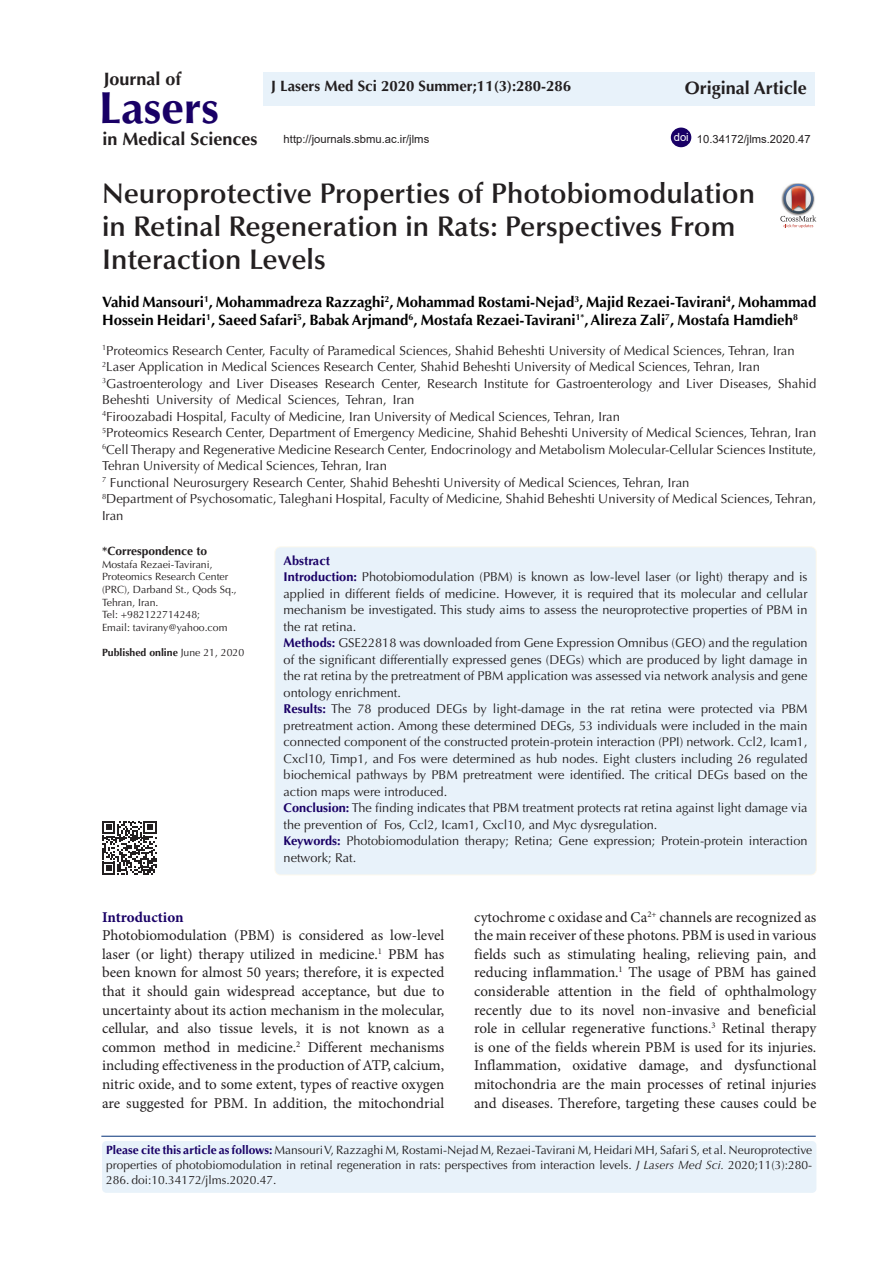
<style>
.page{position:relative;width:893px;height:1263px;background:#fff}
.page>*{position:absolute;margin:0;border:0;box-sizing:border-box;transform-origin:0 0}
.t1{font:700 45px "Optima LT Std";color:#190066}
.t2{font:600 28.5px/33px "Optima LT Std";color:#231f20}
.t3{font:700 18px "Optima LT Std";color:#231f20}
.t4{font:15px/18.6px "Minion Pro";color:#231f20;text-align:justify}
.t5{font:700 15px/18px "Optima LT Std";color:#000}
.t6{font:700 15px "Optima LT Std";color:#231f20}
.t7{font:700 15px "Minion Pro";letter-spacing:-.005em;color:#190066}
.t8{font:13.05px/16.5px "Optima LT Std";color:#231f20}
.t9{font:12.75px/16.5px "Optima LT Std";color:#231f20;text-align:justify}
.Default{font:700 12.75px "Optima LT Std";color:#190066}
.t10{font:12px/15px "Optima LT Std";color:#231f20;text-align:justify}
.t11{font:700 12px "Optima LT Std";color:#231f20}
.t12{font:11.25px "Arial";color:#231f20}
.t13{font:11.25px "Arial";color:#fff}
.t14{font:10.5px/12.6px "Optima LT Std";color:#231f20}
.t15{font:700 10.5px "Optima LT Std";color:#231f20}
.s1{font-weight:700;color:#190066}
.s2{font-weight:400}
.s3{font-style:italic}
</style>
<div class="page">
<hr style="left:101px;top:1136px;width:715px;height:1px;background:#053278">
<div style="left:102px;top:1141px;width:714px;height:52px;background:#e8f2fa;border-radius:4px"></div>
<img style="left:792px;top:183px;width:12px;height:1px">
<svg style="left:780px;top:184px;width:36px;height:44px"></svg>
<div style="left:649px;top:72px;width:166px;height:34px;background:#e8f2fa"></div>
<div style="left:671px;top:128px;width:20px;height:19px;background:#190066;border-radius:50%"></div>
<div style="left:275px;top:547px;width:541px;height:328px;background:#e8f2fa;border-radius:6px"></div>
<svg style="left:102px;top:821px;width:54px;height:54px"></svg>
<div style="left:263px;top:72px;width:386px;height:34px;background:#e8f2fa"></div>
<p class="t3" style="left:104px;top:68px;width:79px">Journal of</p>
<p class="t1" style="left:99px;top:81px;width:122px">Lasers</p>
<p class="t3" style="left:103px;top:129px;width:157px">in Medical Sciences</p>
<p class="t3" style="left:685px;top:77px;width:124px">Original Article</p>
<p class="t13" style="left:674px;top:129px;width:17px">doi</p>
<p class="t12" style="left:697px;top:131px;width:115px">10.34172/jlms.2020.47</p>
<p class="t2" style="left:102px;top:177px;width:655px">Neuroprotective Properties of Photobiomodulation in Retinal Regeneration in Rats: Perspectives From<br>Interaction Levels</p>
<p class="t5" style="left:102px;top:293px;width:716px">Vahid Mansouri<sup>1</sup>, Mohammadreza Razzaghi<sup>2</sup>, Mohammad Rostami-Nejad<sup>3</sup>, Majid Rezaei-Tavirani<sup>4</sup>, Mohammad<br>Hossein Heidari<sup>1</sup>, Saeed Safari<sup>5</sup>, Babak Arjmand<sup>6</sup>, Mostafa Rezaei-Tavirani<sup>1*</sup>,Alireza Zali<sup>7</sup>, Mostafa Hamdieh<sup>8</sup></p>
<p class="t8" style="left:102px;top:342px;width:694px"><sup>1</sup>Proteomics Research Center, Faculty of Paramedical Sciences, Shahid Beheshti University of Medical Sciences, Tehran, Iran</p>
<p class="t8" style="left:102px;top:359px;width:659px"><sup>2</sup>Laser Application in Medical Sciences Research Center, Shahid Beheshti University of Medical Sciences, Tehran, Iran</p>
<p class="t8" style="left:102px;top:375px;width:716px"><sup>3</sup>Gastroenterology and Liver Diseases Research Center, Research Institute for Gastroenterology and Liver Diseases, Shahid<br>Beheshti University of Medical Sciences, Tehran, Iran</p>
<p class="t8" style="left:102px;top:408px;width:519px"><sup>4</sup>Firoozabadi Hospital, Faculty of Medicine, Iran University of Medical Sciences, Tehran, Iran</p>
<p class="t8" style="left:102px;top:425px;width:716px"><sup>5</sup>Proteomics Research Center, Department of Emergency Medicine, Shahid Beheshti University of Medical Sciences, Tehran, Iran</p>
<p class="t8" style="left:102px;top:441px;width:716px"><sup>6</sup>Cell Therapy and Regenerative Medicine Research Center, Endocrinology and Metabolism Molecular-Cellular Sciences Institute,<br>Tehran University of Medical Sciences, Tehran, Iran</p>
<p class="t8" style="left:102px;top:474px;width:589px"><sup>7</sup> Functional Neurosurgery Research Center, Shahid Beheshti University of Medical Sciences, Tehran, Iran</p>
<p class="t8" style="left:102px;top:491px;width:716px"><sup>8</sup>Department of Psychosomatic, Taleghani Hospital, Faculty of Medicine, Shahid Beheshti University of Medical Sciences, Tehran,<br>Iran</p>
<p class="Default" style="left:284px;top:553px;width:48px">Abstract</p>
<p class="t9" style="left:284px;top:569px;width:525px"><span class="s1">Introduction:</span> Photobiomodulation (PBM) is known as low-level laser (or light) therapy and is applied in different fields of medicine. However, it is required that its molecular and cellular mechanism be investigated. This study aims to assess the neuroprotective properties of PBM in the rat retina.</p>
<p class="t9" style="left:284px;top:635px;width:526px"><span class="s1">Methods:</span> GSE22818 was downloaded from Gene Expression Omnibus (GEO) and the regulation of the significant differentially expressed genes (DEGs) which are produced by light damage in the rat retina by the pretreatment of PBM application was assessed via network analysis and gene ontology enrichment.</p>
<p class="t9" style="left:284px;top:701px;width:525px"><span class="s1">Results:</span> The 78 produced DEGs by light-damage in the rat retina were protected via PBM pretreatment action. Among these determined DEGs, 53 individuals were included in the main connected component of the constructed protein-protein interaction (PPI) network. Ccl2, Icam1, Cxcl10, Timp1, and Fos were determined as hub nodes. Eight clusters including 26 regulated biochemical pathways by PBM pretreatment were identified. The critical DEGs based on the action maps were introduced.</p>
<p class="t9" style="left:284px;top:800px;width:525px"><span class="s1">Conclusion:</span> The finding indicates that PBM treatment protects rat retina against light damage via the prevention of Fos, Ccl2, Icam1, Cxcl10, and Myc dysregulation.</p>
<p class="t9" style="left:284px;top:833px;width:525px"><span class="s1">Keywords:</span> Photobiomodulation therapy; Retina; Gene expression; Protein-protein interaction network; Rat.</p>
<p class="t6" style="left:271px;top:78px;width:302px">J Lasers Med Sci 2020 Summer;11(3):280-286</p>
<p class="t12" style="left:284px;top:131px;width:147px">http://journals.sbmu.ac.ir/jlms</p>
<p class="t11" style="left:102px;top:544px;width:107px">*Correspondence to</p>
<p class="t14" style="left:102px;top:558px;width:136px">Mostafa Rezaei-Tavirani,<br>Proteomics Research Center (PRC), Darband St., Qods Sq.,<br>Tehran, Iran.</p>
<p class="t14" style="left:102px;top:608px;width:100px">Tel: +982122714248;</p>
<p class="t14" style="left:102px;top:621px;width:127px">Email: tavirany@yahoo.com</p>
<p class="t15" style="left:102px;top:646px;width:144px">Published online <span class="s2">June 21, 2020</span></p>
<p class="t7" style="left:102px;top:906px;width:83px">Introduction</p>
<p class="t4" style="left:102px;top:926px;width:344px">Photobiomodulation (PBM) is considered as low-level laser (or light) therapy utilized in medicine.<sup>1</sup> PBM has been known for almost 50 years; therefore, it is expected that it should gain widespread acceptance, but due to uncertainty about its action mechanism in the molecular, cellular, and also tissue levels, it is not known as a common method in medicine.<sup>2</sup> Different mechanisms including effectiveness in the production of ATP, calcium, nitric oxide, and to some extent, types of reactive oxygen are suggested for PBM. In addition, the mitochondrial</p>
<p class="t4" style="left:474px;top:908px;width:344px">cytochrome c oxidase and Ca<sup>2+</sup> channels are recognized as the main receiver of these photons. PBM is used in various fields such as stimulating healing, relieving pain, and reducing inflammation.<sup>1</sup> The usage of PBM has gained considerable attention in the field of ophthalmology recently due to its novel non-invasive and beneficial role in cellular regenerative functions.<sup>3</sup> Retinal therapy is one of the fields wherein PBM is used for its injuries.<br>Inflammation, oxidative damage, and dysfunctional mitochondria are the main processes of retinal injuries and diseases. Therefore, targeting these causes could be</p>
<p class="t10" style="left:106px;top:1143px;width:707px"><span class="s1">Please cite this article as follows:</span> Mansouri V, Razzaghi M, Rostami-Nejad M, Rezaei-Tavirani M, Heidari MH, Safari S, et al. Neuroprotective properties of photobiomodulation in retinal regeneration in rats: perspectives from interaction levels. <span class="s3">J Lasers Med Sci.</span> 2020;11(3):280- 286. doi:10.34172/jlms.2020.47.</p>
</div>
